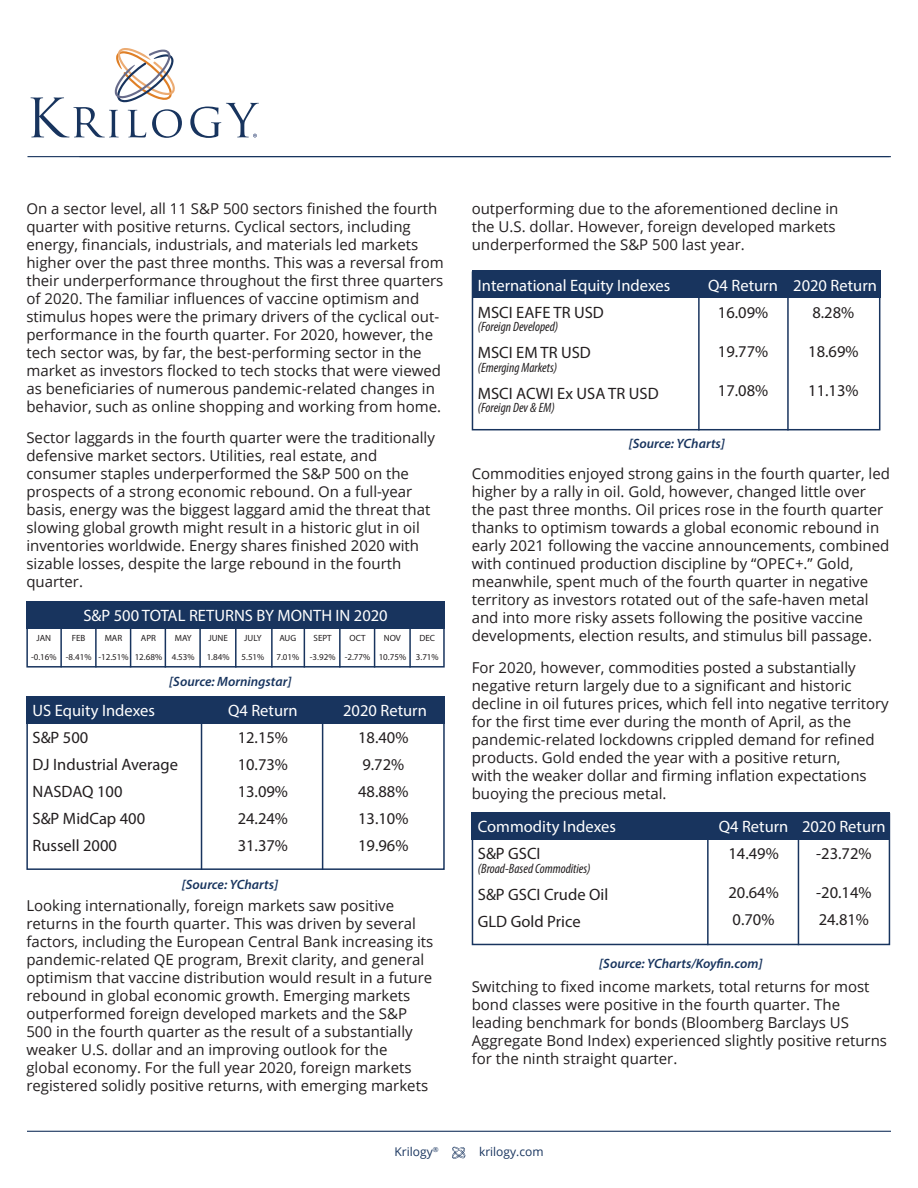
<style>
.page{position:relative;width:918px;height:1188px;background:#fff}
.page>*{position:absolute;margin:0;border:0;box-sizing:border-box;transform-origin:0 0}
.t1{font:16.5px/27px "Myriad Pro";color:#231f20}
.t2{font:16.5px "Myriad Pro";color:#fff}
.t3{font:15px/18px "Open Sans";color:#231f20}
.t4{font:italic 600 13.5px "Myriad Pro";color:#18345e}
.t5{font:italic condensed 13.5px "Myriad Pro";color:#231f20}
.t6{font:12px "Open Sans";color:#18345e}
.t7{font:9px "Myriad Pro";color:#231f20}
</style>
<div class="page">
<div style="left:26px;top:696px;width:419px;height:28px;background:#18345e"></div>
<div style="left:26px;top:697px;width:419px;height:173px;border:2px solid #18345e"></div>
<hr style="left:201px;top:704px;width:1px;height:166px;background:#18345e">
<div style="left:26px;top:601px;width:419px;height:27px;background:#18345e"></div>
<div style="left:26px;top:601px;width:419px;height:67px;border:2px solid #18345e"></div>
<hr style="left:235px;top:608px;width:2px;height:60px;background:#18345e">
<hr style="left:409px;top:608px;width:2px;height:60px;background:#18345e">
<hr style="left:374px;top:608px;width:1px;height:60px;background:#18345e">
<hr style="left:339px;top:608px;width:2px;height:60px;background:#18345e">
<hr style="left:304px;top:608px;width:1px;height:60px;background:#18345e">
<hr style="left:271px;top:608px;width:2px;height:60px;background:#18345e">
<hr style="left:199px;top:608px;width:2px;height:60px;background:#18345e">
<hr style="left:165px;top:608px;width:1px;height:60px;background:#18345e">
<hr style="left:130px;top:608px;width:1px;height:59px;background:#18345e">
<hr style="left:95px;top:608px;width:2px;height:59px;background:#18345e">
<hr style="left:60px;top:608px;width:2px;height:59px;background:#18345e">
<div style="left:472px;top:271px;width:408px;height:159px;border:2px solid #18345e"></div>
<div style="left:472px;top:271px;width:408px;height:27px;background:#18345e"></div>
<hr style="left:698px;top:278px;width:2px;height:152px;background:#18345e">
<hr style="left:787px;top:278px;width:2px;height:152px;background:#18345e">
<hr style="left:27px;top:1131px;width:864px;height:1px;background:#18345e">
<svg style="left:452px;top:1147px;width:13px;height:12px"></svg>
<div style="left:472px;top:812px;width:418px;height:28px;background:#18345e"></div>
<div style="left:472px;top:813px;width:418px;height:132px;border:2px solid #18345e"></div>
<hr style="left:707px;top:820px;width:2px;height:125px;background:#18345e">
<hr style="left:798px;top:820px;width:1px;height:125px;background:#18345e">
<hr style="left:322px;top:704px;width:1px;height:166px;background:#18345e">
<svg style="left:190px;top:103px;width:69px;height:35px"></svg>
<svg style="left:31px;top:48px;width:151px;height:90px"></svg>
<hr style="left:27px;top:156px;width:864px;height:1px;background:#18345e">
<p class="t3" style="left:26px;top:199px;width:419px">On a sector level, all 11 S&amp;P 500 sectors finished the fourth quarter with positive returns. Cyclical sectors, including energy, financials, industrials, and materials led markets higher over the past three months. This was a reversal from their underperformance throughout the first three quarters of 2020. The familiar influences of vaccine optimism and stimulus hopes were the primary drivers of the cyclical out&shy;performance in the fourth quarter. For 2020, however, the tech sector was, by far, the best-performing sector in the market as investors flocked to tech stocks that were viewed as beneficiaries of numerous pandemic-related changes in behavior, such as online shopping and working from home.</p>
<p class="t3" style="left:26px;top:429px;width:410px">Sector laggards in the fourth quarter were the traditionally defensive market sectors. Utilities, real estate, and consumer staples underperformed the S&amp;P 500 on the prospects of a strong economic rebound. On a full-year basis, energy was the biggest laggard amid the threat that slowing global growth might result in a historic glut in oil inventories worldwide. Energy shares finished 2020 with sizable losses, despite the large rebound in the fourth quarter.</p>
<p class="t2" style="left:83px;top:606px;width:306px">S&amp;P 500 TOTAL RETURNS BY MONTH IN 2020</p>
<p class="t7" style="left:36px;top:632px;width:16px">JAN</p>
<p class="t7" style="left:72px;top:632px;width:15px">FEB</p>
<p class="t7" style="left:105px;top:632px;width:19px">MAR</p>
<p class="t7" style="left:141px;top:632px;width:17px">APR</p>
<p class="t7" style="left:175px;top:632px;width:18px">MAY</p>
<p class="t7" style="left:208px;top:632px;width:21px">JUNE</p>
<p class="t7" style="left:244px;top:632px;width:19px">JULY</p>
<p class="t7" style="left:279px;top:632px;width:18px">AUG</p>
<p class="t7" style="left:314px;top:632px;width:20px">SEPT</p>
<p class="t7" style="left:349px;top:632px;width:18px">OCT</p>
<p class="t7" style="left:384px;top:632px;width:19px">NOV</p>
<p class="t7" style="left:419px;top:632px;width:17px">DEC</p>
<p class="t7" style="left:31px;top:651px;width:165px">-0.16% -8.41% -12.51% 12.68% 4.53%</p>
<p class="t7" style="left:207px;top:651px;width:24px">1.84%</p>
<p class="t7" style="left:242px;top:651px;width:24px">5.51%</p>
<p class="t7" style="left:276px;top:651px;width:164px">7.01% -3.92% -2.77% 10.75% 3.71%</p>
<p class="t4" style="left:169px;top:673px;width:124px">[Source: Morningstar]</p>
<p class="t2" style="left:33px;top:701px;width:124px">US Equity Indexes</p>
<p class="t1" style="left:33px;top:724px;width:147px">S&amp;P 500<br>DJ Industrial Average<br>NASDAQ 100<br>S&amp;P MidCap 400<br>Russell 2000</p>
<p class="t2" style="left:228px;top:701px;width:71px">Q4 Return</p>
<p class="t1" style="left:238px;top:724px;width:52px;text-align:justify">12.15% 10.73% 13.09% 24.24% 31.37%</p>
<p class="t4" style="left:182px;top:876px;width:98px">[Source: YCharts]</p>
<p class="t2" style="left:343px;top:701px;width:85px">2020 Return</p>
<p class="t1" style="left:358px;top:724px;width:52px">18.40%<br>9.72%<br>48.88%<br>13.10%<br>19.96%</p>
<p class="t3" style="left:26px;top:897px;width:408px">Looking internationally, foreign markets saw positive returns in the fourth quarter. This was driven by several factors, including the European Central Bank increasing its pandemic-related QE program, Brexit clarity, and general optimism that vaccine distribution would result in a future rebound in global economic growth. Emerging markets outperformed foreign developed markets and the S&amp;P 500 in the fourth quarter as the result of a substantially weaker U.S. dollar and an improving outlook for the global economy. For the full year 2020, foreign markets registered solidly positive returns, with emerging markets</p>
<p class="t3" style="left:472px;top:199px;width:368px">outperforming due to the aforementioned decline in the U.S. dollar. However, foreign developed markets underperformed the S&amp;P 500 last year.</p>
<p class="t2" style="left:478px;top:275px;width:194px">International Equity Indexes</p>
<p class="t1" style="left:478px;top:298px;width:127px">MSCI EAFE TR USD</p>
<p class="t5" style="left:478px;top:319px;width:82px">(Foreign Developed)</p>
<p class="t1" style="left:478px;top:339px;width:114px">MSCI EM TR USD</p>
<p class="t5" style="left:478px;top:359px;width:81px">(Emerging Markets)</p>
<p class="t1" style="left:478px;top:379px;width:182px">MSCI ACWI Ex USA TR USD</p>
<p class="t5" style="left:478px;top:400px;width:78px">(Foreign Dev &amp; EM)</p>
<p class="t2" style="left:708px;top:275px;width:71px">Q4 Return</p>
<p class="t1" style="left:718px;top:298px;width:52px">16.09%</p>
<p class="t1" style="left:718px;top:337px;width:52px">19.77%</p>
<p class="t1" style="left:718px;top:376px;width:52px">17.08%</p>
<p class="t4" style="left:629px;top:435px;width:98px">[Source: YCharts]</p>
<p class="t2" style="left:793px;top:275px;width:85px">2020 Return</p>
<p class="t1" style="left:812px;top:298px;width:43px">8.28%</p>
<p class="t1" style="left:808px;top:337px;width:52px">18.69%</p>
<p class="t1" style="left:808px;top:376px;width:52px">11.13%</p>
<p class="t3" style="left:472px;top:465px;width:420px">Commodities enjoyed strong gains in the fourth quarter, led higher by a rally in oil. Gold, however, changed little over the past three months. Oil prices rose in the fourth quarter thanks to optimism towards a global economic rebound in early 2021 following the vaccine announcements, combined with continued production discipline by “OPEC+.” Gold, meanwhile, spent much of the fourth quarter in negative territory as investors rotated out of the safe-haven metal and into more risky assets following the positive vaccine developments, election results, and stimulus bill passage.</p>
<p class="t3" style="left:472px;top:658px;width:419px">For 2020, however, commodities posted a substantially negative return largely due to a significant and historic decline in oil futures prices, which fell into negative territory for the first time ever during the month of April, as the pandemic-related lockdowns crippled demand for refined products. Gold ended the year with a positive return,<br>with the weaker dollar and firming inflation expectations buoying the precious metal.</p>
<p class="t2" style="left:478px;top:817px;width:140px">Commodity Indexes</p>
<p class="t1" style="left:478px;top:840px;width:64px">S&amp;P GSCI</p>
<p class="t5" style="left:478px;top:860px;width:114px">(Broad-Based Commodities)</p>
<p class="t1" style="left:478px;top:881px;width:132px">S&amp;P GSCI Crude Oil<br>GLD Gold Price</p>
<p class="t2" style="left:719px;top:817px;width:71px">Q4 Return</p>
<p class="t1" style="left:728px;top:840px;width:52px">14.49%</p>
<p class="t1" style="left:728px;top:879px;width:52px">20.64%<br>0.70%</p>
<p class="t4" style="left:599px;top:955px;width:165px">[Source: YCharts/Koyfin.com]</p>
<p class="t2" style="left:802px;top:817px;width:85px">2020 Return</p>
<p class="t1" style="left:816px;top:840px;width:57px">-23.72%</p>
<p class="t1" style="left:816px;top:879px;width:57px">-20.14%<br>24.81%</p>
<p class="t3" style="left:472px;top:978px;width:417px">Switching to fixed income markets, total returns for most bond classes were positive in the fourth quarter. The leading benchmark for bonds (Bloomberg Barclays US Aggregate Bond Index) experienced slightly positive returns for the ninth straight quarter.</p>
<p class="t6" style="left:395px;top:1144px;width:46px">Krilogy<sup>®</sup></p>
<p class="t6" style="left:479px;top:1144px;width:66px">krilogy.com</p>
</div>
